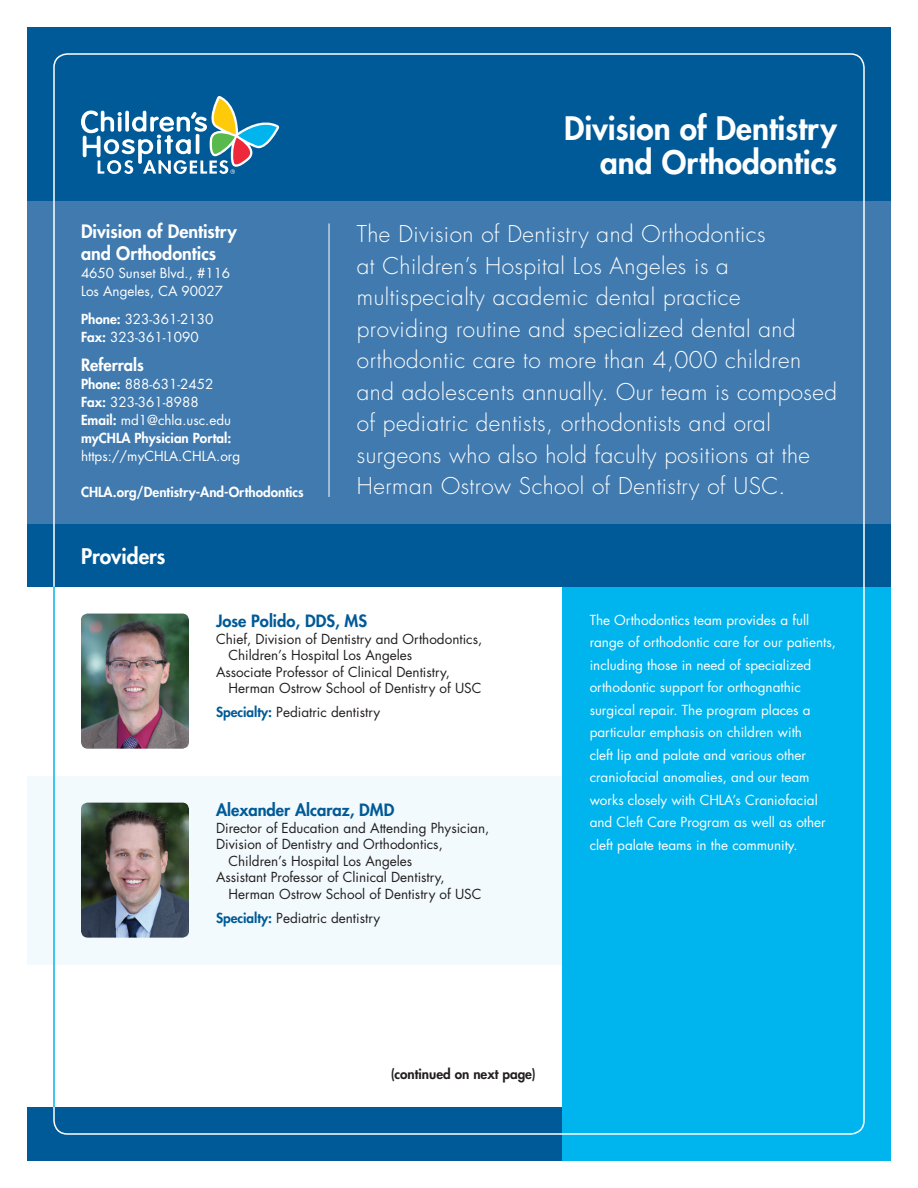
<style>
.page{position:relative;width:918px;height:1188px;background:#fff}
.page>*{position:absolute;margin:0;border:0;box-sizing:border-box;transform-origin:0 0}
.t1{font:800 31.5px/34.5px "Futura Std";color:#fff;text-align:right}
.t2{font:300 22.5px/31.5px "Futura Std";letter-spacing:.02em;color:#fff}
.t3{font:800 21px "Futura Std";color:#fff}
.t4{font:800 18px/21.6px "Futura Std";color:#fff}
.t5{font:800 16.5px "Futura Std";color:#005a97}
.t6{font:800 16.5px "Futura Std";color:#fff}
.t7{font:13.5px/22.5px "Futura Std";color:#fff}
.t8{font:13.5px/16.5px "Futura Std";color:#231f20}
.t9{font:800 13.5px "Futura Std";color:#fff}
.t10{font:800 13.5px "Futura Std";color:#231f20}
.s1{font-weight:800}
.s2{font-weight:800;color:#005a97}
</style>
<div class="page">
<div style="left:27px;top:776px;width:536px;height:189px;background:#f2fafd"></div>
<div style="left:27px;top:1107px;width:864px;height:54px;background:#005a97"></div>
<div style="left:563px;top:502px;width:328px;height:659px;background:#00b4ed"></div>
<div style="left:27px;top:524px;width:864px;height:63px;background:#005a97"></div>
<div style="left:27px;top:201px;width:864px;height:323px;background:#407aaf"></div>
<div style="left:27px;top:27px;width:864px;height:174px;background:#005a97"></div>
<hr style="left:53px;top:587px;width:2px;height:520px;background:#00b4ed">
<svg style="left:81px;top:96px;width:198px;height:78px"></svg>
<img style="left:81px;top:614px;width:108px;height:135px">
<hr style="left:329px;top:224px;width:1px;height:273px;background:#fff">
<img style="left:81px;top:803px;width:108px;height:135px">
<p class="t4" style="left:81px;top:221px;width:157px">Division of Dentistry and Orthodontics</p>
<p class="t7" style="left:81px;top:262px;width:151px">4650 Sunset Blvd., #116</p>
<p class="t7" style="left:81px;top:280px;width:144px">Los Angeles, CA 90027</p>
<p class="t7" style="left:81px;top:308px;width:134px"><span class="s1">Phone:</span> 323-361-2130</p>
<p class="t7" style="left:81px;top:326px;width:119px"><span class="s1">Fax:</span> 323-361-1090</p>
<p class="t6" style="left:81px;top:354px;width:64px">Referrals</p>
<p class="t7" style="left:81px;top:373px;width:134px"><span class="s1">Phone:</span> 888-631-2452</p>
<p class="t7" style="left:81px;top:391px;width:119px"><span class="s1">Fax:</span> 323-361-8988</p>
<p class="t7" style="left:81px;top:409px;width:152px"><span class="s1">Email:</span> md1@chla.usc.edu</p>
<p class="t7" style="left:81px;top:429px;width:161px;line-height:18px"><span class="s1">myCHLA Physician Portal: </span>https://myCHLA.CHLA.org</p>
<p class="t9" style="left:81px;top:483px;width:224px">CHLA.org/Dentistry-And-Orthodontics</p>
<p class="t3" style="left:81px;top:543px;width:86px">Providers</p>
<p class="t1" style="left:564px;top:111px;width:274px">Division of Dentistry and Orthodontics</p>
<p class="t2" style="left:357px;top:219px;width:482px">The Division of Dentistry and Orthodontics<br>at Children’s Hospital Los Angeles is a multispecialty academic dental practice providing routine and specialized dental and orthodontic care to more than 4,000 children and adolescents annually. Our team is composed of pediatric dentists, orthodontists and oral surgeons who also hold faculty positions at the Herman Ostrow School of Dentistry of USC.</p>
<p class="t5" style="left:216px;top:611px;width:153px">Jose Polido, DDS, MS</p>
<p class="t8" style="left:228px;top:631px;width:255px;text-indent:-12px">Chief, Division of Dentistry and Orthodontics,<br>Children’s Hospital Los Angeles</p>
<p class="t8" style="left:228px;top:664px;width:255px;text-indent:-12px">Associate Professor of Clinical Dentistry,<br>Herman Ostrow School of Dentistry of USC</p>
<p class="t8" style="left:216px;top:704px;width:166px"><span class="s2">Specialty:</span> Pediatric dentistry</p>
<p class="t5" style="left:216px;top:800px;width:180px">Alexander Alcaraz, DMD</p>
<p class="t8" style="left:216px;top:820px;width:275px">Director of Education and Attending Physician,</p>
<p class="t8" style="left:216px;top:836px;width:228px">Division of Dentistry and Orthodontics,</p>
<p class="t8" style="left:228px;top:853px;width:185px">Children’s Hospital Los Angeles</p>
<p class="t8" style="left:228px;top:869px;width:255px;text-indent:-12px">Assistant Professor of Clinical Dentistry,<br>Herman Ostrow School of Dentistry of USC</p>
<p class="t8" style="left:216px;top:910px;width:166px"><span class="s2">Specialty:</span> Pediatric dentistry</p>
<p class="t7" style="left:590px;top:609px;width:248px">The Orthodontics team provides a full range of orthodontic care for our patients, including those in need of specialized orthodontic support for orthognathic surgical repair. The program places a particular emphasis on children with<br>cleft lip and palate and various other craniofacial anomalies, and our team works closely with CHLA’s Craniofacial and Cleft Care Program as well as other cleft palate teams in the community.</p>
<p class="t10" style="left:391px;top:1066px;width:146px">(continued on next page)</p>
</div>
